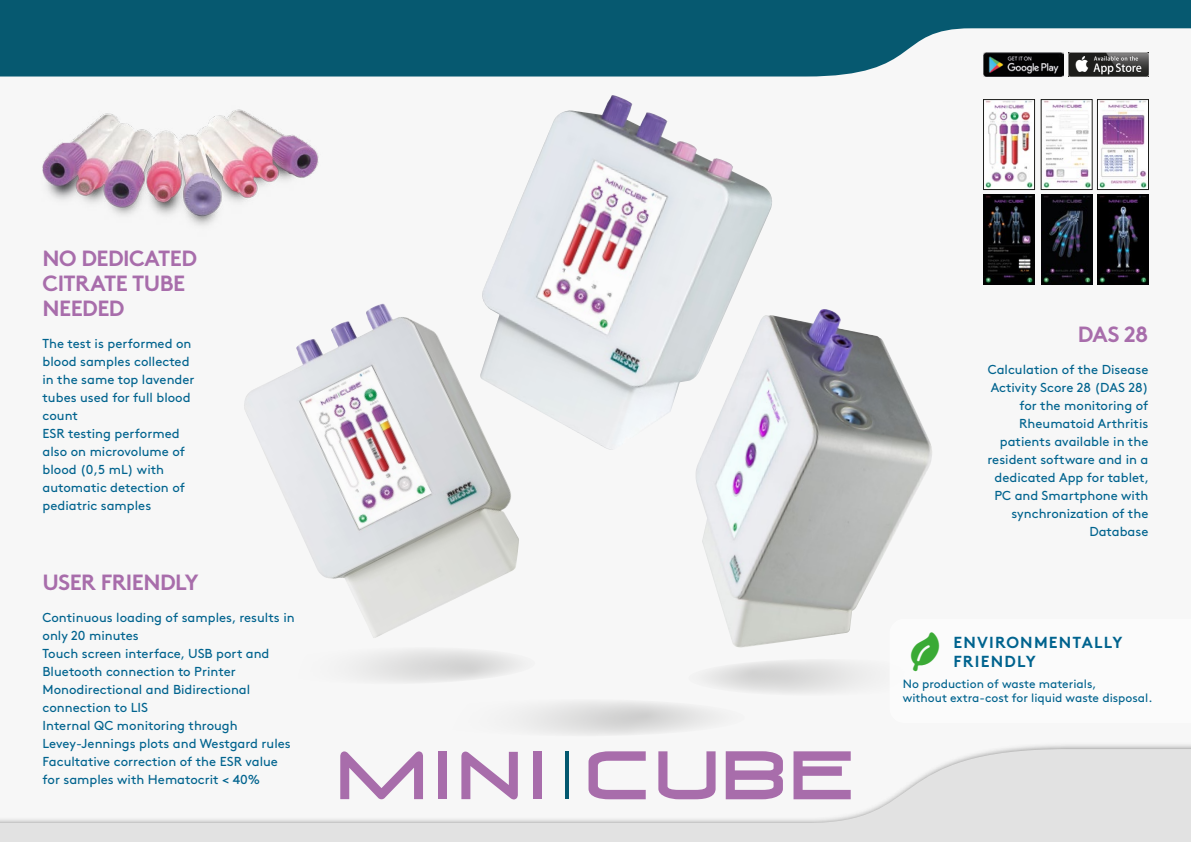
<style>
.page{position:relative;width:1191px;height:842px;background:#f6f6f6}
.page>*{position:absolute;margin:0;border:0;box-sizing:border-box;transform-origin:0 0}
.t1{font:700 22px/25px "Brown";letter-spacing:-.025em;color:#a86dab}
.t2{font:700 16px/19.2px "Brown";letter-spacing:.075em;color:#00638e}
.t3{font:13px/18px "Brown";color:#00638e}
.t4{font:12px/14.4px "Brown";color:#00638e}
</style>
<div class="page">
<svg style="left:414px;top:699px;width:331px;height:37px"></svg>
<svg style="left:361px;top:650px;width:156px;height:32px"></svg>
<img style="left:244px;top:303px;width:275px;height:335px">
<img style="left:696px;top:309px;width:236px;height:310px">
<img style="left:479px;top:95px;width:295px;height:356px">
<img style="left:983px;top:194px;width:51px;height:90px">
<img style="left:1099px;top:101px;width:47px;height:87px">
<div style="left:1097px;top:99px;width:51px;height:91px;border:1px solid #1d1d1b"></div>
<img style="left:1043px;top:101px;width:47px;height:87px">
<div style="left:1041px;top:99px;width:51px;height:91px;border:1px solid #1d1d1b"></div>
<img style="left:985px;top:101px;width:47px;height:87px">
<div style="left:983px;top:99px;width:51px;height:91px;border:1px solid #1d1d1b"></div>
<img style="left:1041px;top:194px;width:51px;height:90px">
<img style="left:1097px;top:194px;width:51px;height:90px">
<svg style="left:0;top:749px;width:1191px;height:93px"></svg>
<svg style="left:0;top:0;width:1191px;height:77px;background:#236c80"></svg>
<img style="left:42px;top:109px;width:277px;height:116px">
<img style="left:1068px;top:53px;width:80px;height:23px">
<img style="left:983px;top:53px;width:80px;height:24px">
<svg style="left:688px;top:619px;width:172px;height:104px"></svg>
<h1 class="t1" style="left:43px;top:243px;width:156px">NO DEDICATED<br>CITRATE TUBE<br>NEEDED</h1>
<p class="t3" style="left:43px;top:333px;width:154px">The test is performed on blood samples collected in the same top lavender tubes used for full blood count<br>ESR testing performed also on microvolume of blood (0,5 mL) with automatic detection of pediatric samples</p>
<h1 class="t1" style="left:43px;top:567px;width:157px">USER FRIENDLY</h1>
<p class="t3" style="left:43px;top:607px;width:254px">Continuous loading of samples, results in only 20 minutes<br>Touch screen interface, USB port and<br>Bluetooth connection to Printer<br>Monodirectional and Bidirectional connection to LIS<br>Internal QC monitoring through<br>Levey-Jennings plots and Westgard rules<br>Facultative correction of the ESR value for samples with Hematocrit &lt; 40%</p>
<h1 class="t1" style="left:1077px;top:319px;width:72px">DAS 28</h1>
<p class="t3" style="left:987px;top:359px;width:163px;text-align:right">Calculation of the Disease<br>Activity Score 28 (DAS 28) for the monitoring of<br>Rheumatoid Arthritis patients available in the resident software and in a dedicated App for tablet,<br>PC and Smartphone with synchronization of the<br>Database</p>
<p class="t2" style="left:953px;top:631px;width:171px">ENVIRONMENTALLY<br>FRIENDLY</p>
<p class="t4" style="left:902px;top:675px;width:251px">No production of waste materials,<br>without extra-cost for liquid waste disposal.</p>
</div>
